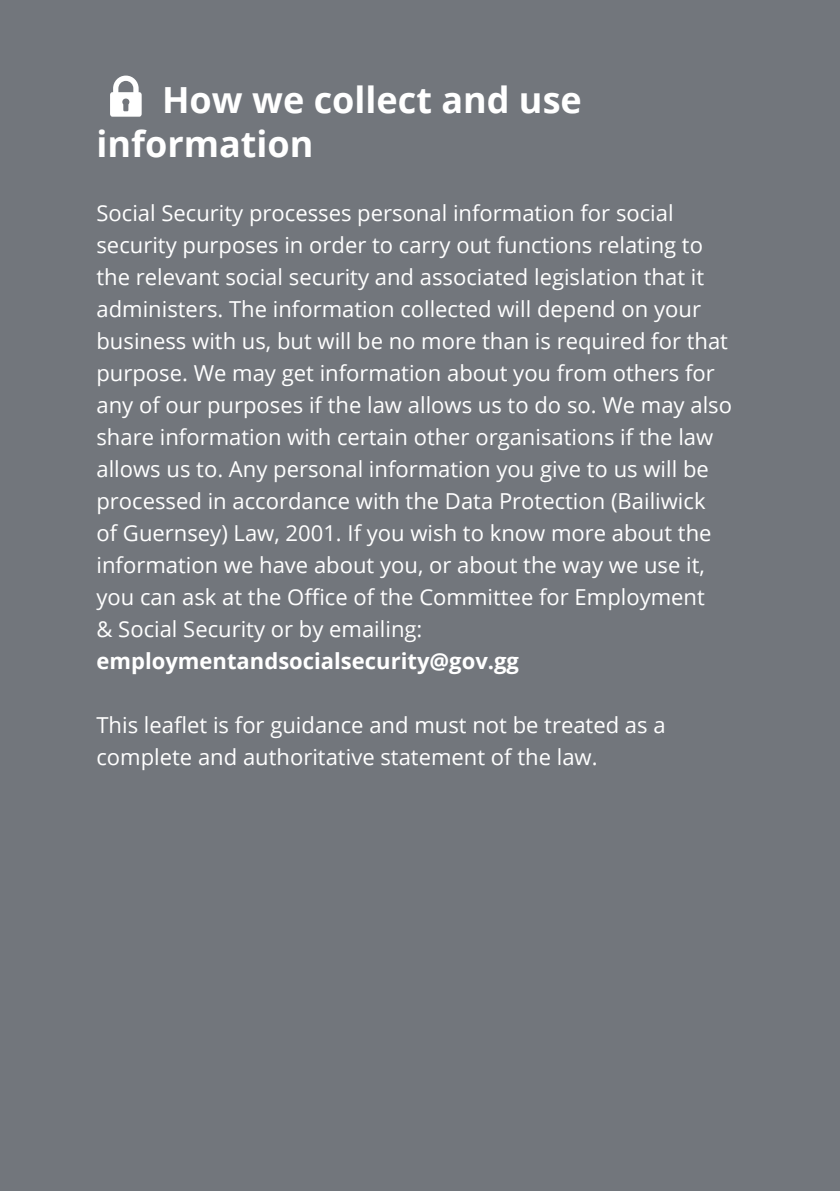
<style>
.page{position:relative;width:840px;height:1191px;background:#fff}
.page>*{position:absolute;margin:0;border:0;box-sizing:border-box;transform-origin:0 0}
.t1{font:700 36px/44px "Open Sans";color:#fff}
.t2{font:22px/32px "Open Sans";color:#fff}
.t3{font:700 22px "Open Sans";color:#fff}
</style>
<div class="page">
<div style="left:0;top:0;width:839px;height:1191px;background:#72767c"></div>
<svg style="left:110px;top:76px;width:32px;height:41px"></svg>
<p class="t1" style="left:96px;top:77px;width:486px;text-indent:66px">How we collect and use information</p>
<p class="t2" style="left:96px;top:196px;width:636px">Social Security processes personal information for social security purposes in order to carry out functions relating to the relevant social security and associated legislation that it administers. The information collected will depend on your business with us, but will be no more than is required for that purpose. We may get information about you from others for any of our purposes if the law allows us to do so. We may also share information with certain other organisations if the law allows us to. Any personal information you give to us will be processed in accordance with the Data Protection (Bailiwick<br>of Guernsey) Law, 2001. If you wish to know more about the information we have about you, or about the way we use it, you can ask at the Office of the Committee for Employment</p>
<p class="t2" style="left:96px;top:612px;width:327px">&amp; Social Security or by emailing:</p>
<p class="t3" style="left:96px;top:645px;width:424px">employmentandsocialsecurity@gov.gg</p>
<p class="t2" style="left:96px;top:708px;width:570px">This leaflet is for guidance and must not be treated as a complete and authoritative statement of the law.</p>
</div>
